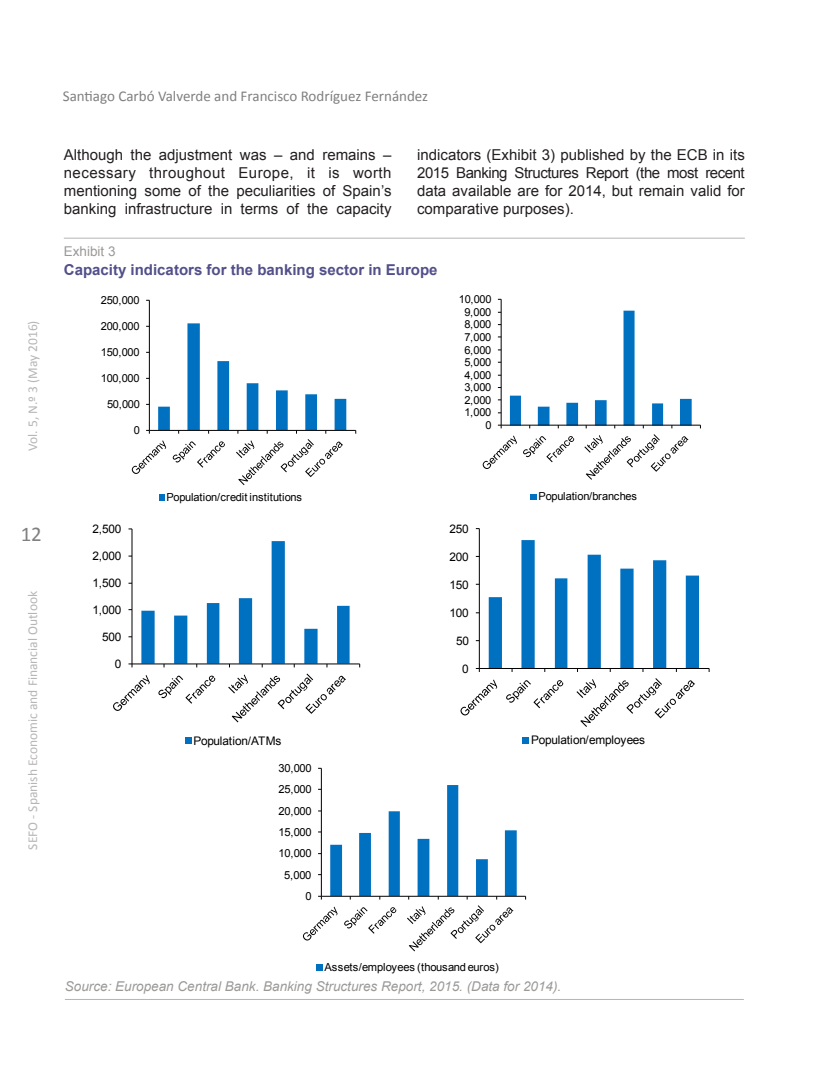
<style>
.page{position:relative;width:830px;height:1085px;background:#fff}
.page>*{position:absolute;margin:0;border:0;box-sizing:border-box;transform-origin:0 0}
.t1{font:21px "Calibri";color:#7f807f}
._07-Texto_general{font:15px/18px "Arial";color:#231f20;text-align:justify}
.t2{font:15px "Calibri";color:#7f807f}
._10-Exhibit-Table__T{font:700 15px "Arial";color:#524f8a}
._12-Exhibit-Table__s{font:italic 13.5px "Arial";color:#9b9998}
.t3{font:13.5px "Calibri";color:#b7b5b5}
._09-Exhibit-Table__p{font:13.5px "Arial";color:#9b9998}
.t4{font:11.85px "Arial";letter-spacing:-.025em;color:#000}
.t5{font:11.1px "Arial";letter-spacing:-.025em;color:#000}
.t6{font:11.1px "Arial";letter-spacing:.015em;color:#000}
.t7{font:10.95px "Arial";letter-spacing:-.025em;color:#000}
</style>
<div class="page">
<hr style="left:64px;top:238px;width:680px;height:1px;background:#b7b5b5">
<hr style="left:149px;top:300px;width:1px;height:130px;background:#000">
<hr style="left:149px;top:430px;width:206px;height:1px;background:#000">
<svg style="left:131px;top:323px;width:215px;height:162px"></svg>
<div style="left:159px;top:494px;width:6px;height:7px;background:#0070c0"></div>
<hr style="left:500px;top:299px;width:1px;height:126px;background:#000">
<hr style="left:501px;top:425px;width:199px;height:1px;background:#000">
<svg style="left:482px;top:310px;width:209px;height:170px"></svg>
<div style="left:530px;top:493px;width:7px;height:6px;background:#0070c0"></div>
<hr style="left:132px;top:529px;width:1px;height:134px;background:#000">
<hr style="left:132px;top:663px;width:227px;height:1px;background:#000">
<svg style="left:113px;top:541px;width:236px;height:181px"></svg>
<svg style="left:185px;top:737px;width:6px;height:6px"></svg>
<hr style="left:478px;top:528px;width:1px;height:140px;background:#000">
<hr style="left:479px;top:668px;width:229px;height:1px;background:#000">
<svg style="left:460px;top:540px;width:238px;height:187px"></svg>
<div style="left:522px;top:737px;width:7px;height:6px;background:#0070c0"></div>
<hr style="left:321px;top:768px;width:1px;height:128px;background:#000">
<hr style="left:321px;top:895px;width:204px;height:1px;background:#000">
<svg style="left:302px;top:785px;width:214px;height:166px"></svg>
<div style="left:316px;top:964px;width:7px;height:6px;background:#0070c0"></div>
<hr style="left:65px;top:998px;width:678px;height:1px;background:#b7b5b5">
<p class="t3" style="left:24px;top:451px;width:132px;rotate:-90deg">Vol. 5, N.º 3 (May 2016)</p>
<h1 class="t1" style="left:21px;top:520px;width:23px">12</h1>
<p class="t3" style="left:24px;top:849px;width:260px;rotate:-90deg">SEFO - Spanish Economic and Financial Outlook</p>
<p class="t2" style="left:63px;top:86px;width:367px">Santiago Carbó Valverde and Francisco Rodríguez Fernández</p>
<p class="_07-Texto_general" style="left:64px;top:146px;width:329px">Although the adjustment was – and remains – necessary throughout Europe, it is worth mentioning some of the peculiarities of Spain’s banking infrastructure in terms of the capacity</p>
<p class="_07-Texto_general" style="left:417px;top:146px;width:329px">indicators (Exhibit 3) published by the ECB in its 2015 Banking Structures Report (the most recent data available are for 2014, but remain valid for comparative purposes).</p>
<p class="_09-Exhibit-Table__p" style="left:64px;top:242px;width:53px">Exhibit 3</p>
<p class="_10-Exhibit-Table__T" style="left:64px;top:259px;width:375px">Capacity indicators for the banking sector in Europe</p>
<p class="t5" style="left:101px;top:293px;width:40px">250,000</p>
<p class="t7" style="left:458px;top:292px;width:34px">10,000</p>
<p class="t7" style="left:464px;top:305px;width:28px">9,000</p>
<p class="t5" style="left:101px;top:319px;width:40px">200,000</p>
<p class="t7" style="left:464px;top:317px;width:28px">8,000</p>
<p class="t7" style="left:464px;top:330px;width:28px">7,000</p>
<p class="t5" style="left:101px;top:345px;width:40px">150,000</p>
<p class="t7" style="left:464px;top:342px;width:28px">6,000</p>
<p class="t7" style="left:464px;top:355px;width:28px">5,000</p>
<p class="t5" style="left:101px;top:371px;width:40px">100,000</p>
<p class="t7" style="left:464px;top:367px;width:28px">4,000</p>
<p class="t7" style="left:464px;top:380px;width:28px">3,000</p>
<p class="t5" style="left:107px;top:397px;width:34px">50,000</p>
<p class="t7" style="left:464px;top:393px;width:28px">2,000</p>
<p class="t7" style="left:464px;top:405px;width:28px">1,000</p>
<p class="t5" style="left:134px;top:423px;width:8px">0</p>
<p class="t7" style="left:485px;top:418px;width:8px">0</p>
<p class="t6" style="left:166px;top:490px;width:137px">Population/credit institutions</p>
<p class="t4" style="left:92px;top:521px;width:30px">2,500</p>
<p class="t4" style="left:449px;top:520px;width:21px">250</p>
<p class="t4" style="left:92px;top:548px;width:30px">2,000</p>
<p class="t4" style="left:449px;top:548px;width:21px">200</p>
<p class="t4" style="left:92px;top:575px;width:30px">1,500</p>
<p class="t4" style="left:449px;top:576px;width:21px">150</p>
<p class="t4" style="left:92px;top:602px;width:30px">1,000</p>
<p class="t4" style="left:449px;top:604px;width:21px">100</p>
<p class="t4" style="left:102px;top:629px;width:21px">500</p>
<p class="t4" style="left:456px;top:632px;width:14px">50</p>
<p class="t4" style="left:115px;top:656px;width:8px">0</p>
<p class="t4" style="left:462px;top:660px;width:8px">0</p>
<p class="t4" style="left:193px;top:732px;width:89px">Population/ATMs</p>
<p class="t5" style="left:278px;top:760px;width:35px">30,000</p>
<p class="t5" style="left:278px;top:782px;width:35px">25,000</p>
<p class="t5" style="left:278px;top:803px;width:35px">20,000</p>
<p class="t5" style="left:278px;top:824px;width:35px">15,000</p>
<p class="t5" style="left:278px;top:846px;width:35px">10,000</p>
<p class="t5" style="left:284px;top:867px;width:29px">5,000</p>
<p class="t5" style="left:305px;top:888px;width:8px">0</p>
<p class="t7" style="left:538px;top:489px;width:100px">Population/branches</p>
<p class="t4" style="left:531px;top:732px;width:115px">Population/employees</p>
<p class="t5" style="left:324px;top:959px;width:176px">Assets/employees (thousand euros)</p>
<p class="_12-Exhibit-Table__s" style="left:65px;top:976px;width:497px">Source: European Central Bank. Banking Structures Report, 2015. (Data for 2014).</p>
</div>
